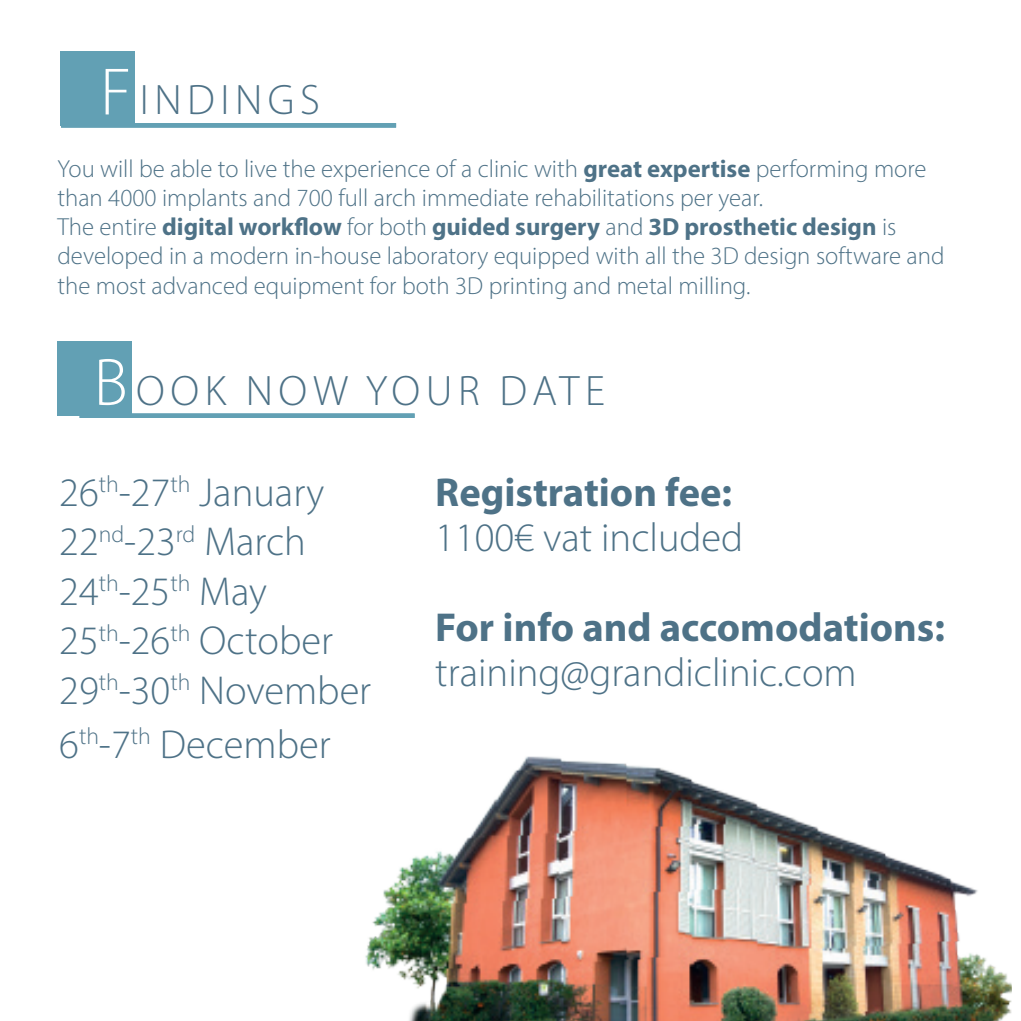
<style>
.page{position:relative;width:1021px;height:1021px;background:#fff}
.page>*{position:absolute;margin:0;border:0;box-sizing:border-box;transform-origin:0 0}
.t1{font:300 42.75px "Myriad Pro";letter-spacing:.13em;color:#4e7287}
.t2{font:300 40.5px/49.5px "Myriad Pro";color:#4e7287}
.t3{font:700 40.5px "Myriad Pro";color:#4e7287}
.t4{font:300 24.75px/29.2px "Myriad Pro";color:#4e7287}
.s1{font-size:67.5px;color:#fff}
.s2{font-weight:700}
</style>
<div class="page">
<div style="left:61px;top:51px;width:74px;height:74px;background:#62a0b4"></div>
<div style="left:61px;top:123px;width:335px;height:5px;background:#62a0b4"></div>
<div style="left:57px;top:341px;width:75px;height:75px;background:#62a0b4"></div>
<div style="left:80px;top:413px;width:334px;height:5px;background:#62a0b4"></div>
<img style="left:365px;top:756px;width:646px;height:264px">
<h1 class="t1" style="left:100px;top:74px;width:221px"><span class="s1">F</span>INDINGS</h1>
<p class="t4" style="left:57px;top:153px;width:888px">You will be able to live the experience of a clinic with <span class="s2">great expertise</span> performing more than 4000 implants and 700 full arch immediate rehabilitations per year.<br>The entire <span class="s2">digital workflow</span> for both <span class="s2">guided surgery</span> and <span class="s2">3D prosthetic design</span> is developed in a modern in-house laboratory equipped with all the 3D design software and the most advanced equipment for both 3D printing and metal milling.</p>
<h1 class="t1" style="left:94px;top:365px;width:513px"><span class="s1">B</span>OOK NOW YOUR DATE</h1>
<h2 class="t2" style="left:59px;top:467px;width:313px">26<sup>th</sup>-27<sup>th</sup> January<br>22<sup>nd</sup>-23<sup>rd</sup> March<br>24<sup>th</sup>-25<sup>th</sup> May<br>25<sup>th</sup>-26<sup>th</sup> October<br>29<sup>th</sup>-30<sup>th</sup> November</h2>
<h2 class="t2" style="left:59px;top:719px;width:273px">6<sup>th</sup>-7<sup>th</sup> December</h2>
<h2 class="t3" style="left:435px;top:465px;width:298px">Registration fee:</h2>
<h2 class="t2" style="left:435px;top:512px;width:309px">1100€ vat included</h2>
<h2 class="t3" style="left:435px;top:600px;width:511px">For info and accomodations:</h2>
<h2 class="t2" style="left:435px;top:647px;width:423px">training@grandiclinic.com</h2>
</div>
